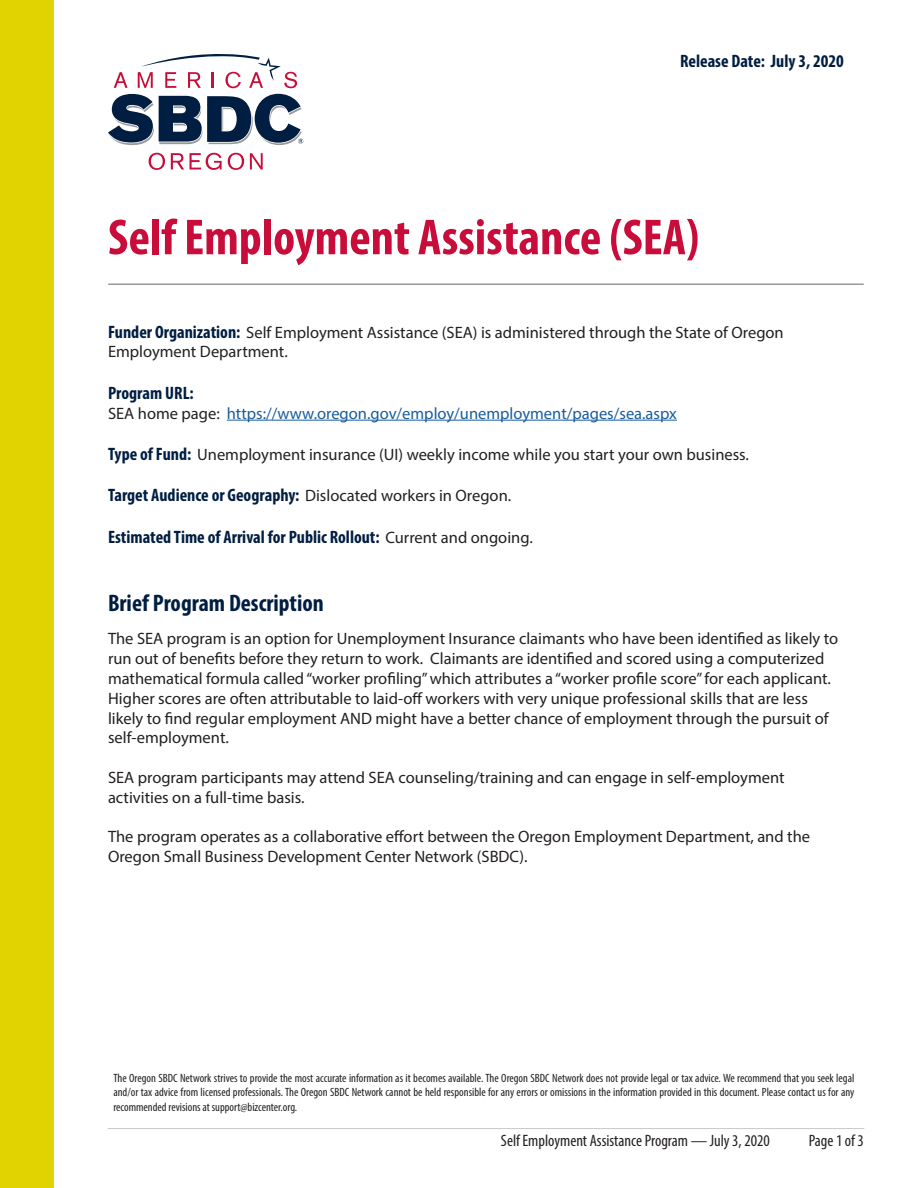
<style>
.page{position:relative;width:918px;height:1188px;background:#fff}
.page>*{position:absolute;margin:0;border:0;box-sizing:border-box;transform-origin:0 0}
.t1{font:700 condensed 51px "Myriad Pro";color:#c80d3a}
.t2{font:700 condensed 24px "Myriad Pro";color:#001e41}
.t3{font:700 condensed 18px "Myriad Pro";color:#001e41}
.t4{font:16.5px/19.8px "Myriad Pro";color:#231f20}
.t5{font:16.5px "Myriad Pro";color:#175d9e}
.t6{font:condensed 16.5px "Myriad Pro";color:#231f20}
.t7{font:condensed 12px/14.4px "Myriad Pro";color:#231f20;text-align:justify}
.s1{font-weight:700;font-stretch:condensed;font-size:18px;color:#001e41}
.s2{color:#231f20}
.s3{font-weight:400;font-stretch:normal;font-size:16.5px;color:#231f20}
</style>
<div class="page">
<div style="left:0;top:0;width:54px;height:1188px;background:#e1d201"></div>
<hr style="left:108px;top:1128px;width:756px;height:1px;background:#cccacb">
<hr style="left:227px;top:420px;width:450px;height:1px;background:#175d9e">
<svg style="left:114px;top:72px;width:14px;height:16px"></svg>
<svg style="left:138px;top:54px;width:159px;height:34px"></svg>
<svg style="left:108px;top:94px;width:195px;height:51px"></svg>
<svg style="left:149px;top:153px;width:16px;height:17px"></svg>
<svg style="left:171px;top:153px;width:13px;height:16px"></svg>
<svg style="left:190px;top:153px;width:32px;height:17px"></svg>
<svg style="left:228px;top:153px;width:16px;height:17px"></svg>
<svg style="left:250px;top:153px;width:13px;height:16px"></svg>
<hr style="left:109px;top:284px;width:754px;height:1px;background:#99989b">
<p class="t3" style="left:680px;top:50px;width:165px">Release Date: July 3, 2020</p>
<p class="t1" style="left:108px;top:205px;width:593px">Self Employment Assistance (SEA)</p>
<p class="t4" style="left:108px;top:322px;width:677px"><span class="s1">Funder Organization:</span> Self Employment Assistance (SEA) is administered through the State of Oregon<br>Employment Department.</p>
<p class="t3" style="left:108px;top:381px;width:87px">Program URL:</p>
<p class="t5" style="left:108px;top:403px;width:570px"><span class="s2">SEA home page:</span> https://www.oregon.gov/employ/unemployment/pages/sea.aspx</p>
<p class="t4" style="left:108px;top:444px;width:643px"><span class="s1">Type of Fund:</span> Unemployment insurance (UI) weekly income while you start your own business.</p>
<p class="t3" style="left:108px;top:484px;width:405px">Target Audience or Geography: <span class="s3">Dislocated workers in Oregon.</span></p>
<p class="t3" style="left:108px;top:525px;width:426px">Estimated Time of Arrival for Public Rollout: <span class="s3">Current and ongoing.</span></p>
<p class="t2" style="left:108px;top:588px;width:217px">Brief Program Description</p>
<p class="t4" style="left:108px;top:629px;width:732px">The SEA program is an option for Unemployment Insurance claimants who have been identified as likely to run out of benefits before they return to work. Claimants are identified and scored using a computerized mathematical formula called “worker profiling” which attributes a “worker profile score” for each applicant.<br>Higher scores are often attributable to laid-off workers with very unique professional skills that are less likely to find regular employment AND might have a better chance of employment through the pursuit of self-employment.</p>
<p class="t4" style="left:108px;top:767px;width:678px">SEA program participants may attend SEA counseling/training and can engage in self-employment activities on a full-time basis.</p>
<p class="t4" style="left:108px;top:827px;width:704px">The program operates as a collaborative effort between the Oregon Employment Department, and the<br>Oregon Small Business Development Center Network (SBDC).</p>
<p class="t7" style="left:113px;top:1070px;width:742px">The Oregon SBDC Network strives to provide the most accurate information as it becomes available. The Oregon SBDC Network does not provide legal or tax advice. We recommend that you seek legal and/or tax advice from licensed professionals. The Oregon SBDC Network cannot be held responsible for any errors or omissions in the information provided in this document. Please contact us for any recommended revisions at support@bizcenter.org.</p>
<p class="t6" style="left:501px;top:1131px;width:270px">Self Employment Assistance Program — July 3, 2020</p>
<p class="t6" style="left:809px;top:1131px;width:57px">Page 1 of 3</p>
</div>
